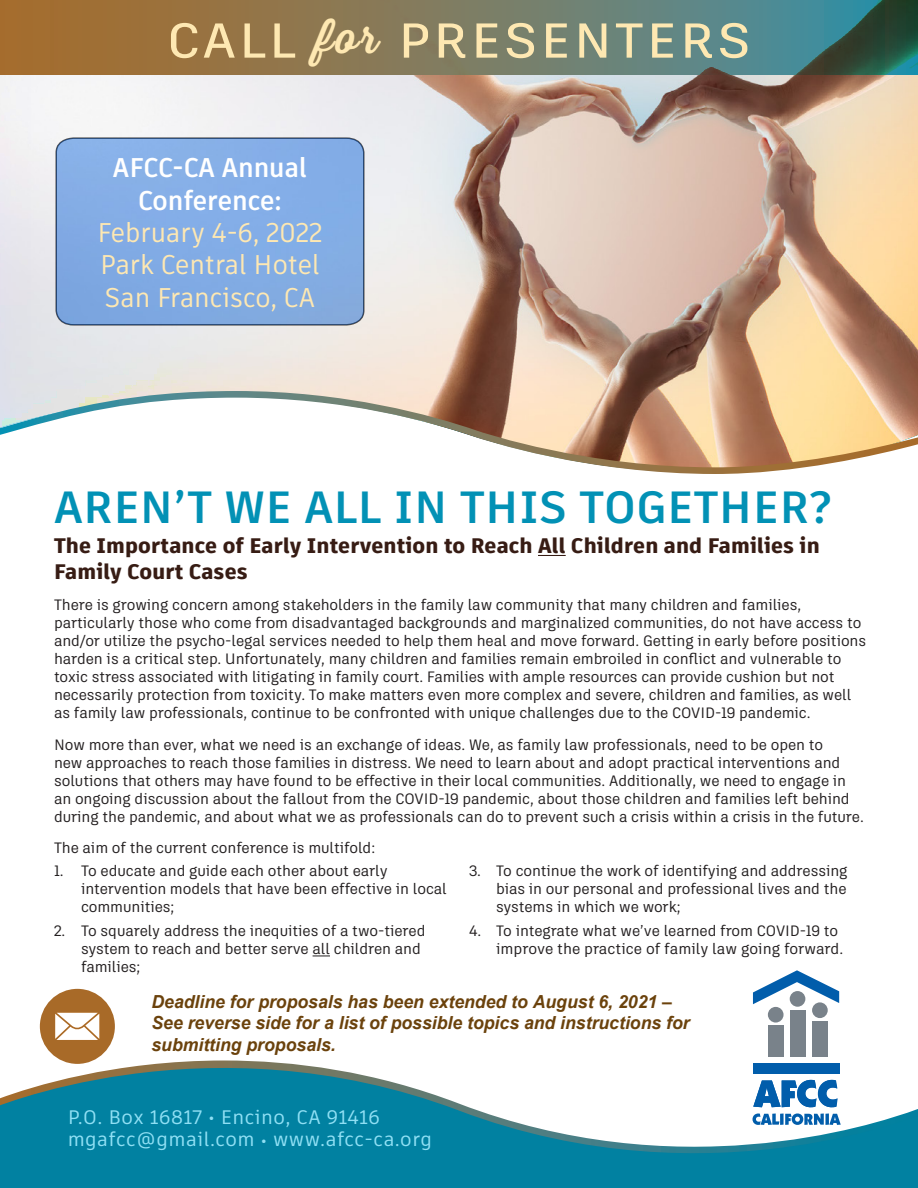
<style>
.page{position:relative;width:918px;height:1188px;background:#fff}
.page>*{position:absolute;margin:0;border:0;box-sizing:border-box;transform-origin:0 0}
.t1{font:500 48.75px "Artifakt Legend";letter-spacing:.05em;color:#fee8b2;scale:1.08 1}
.t2{font:700 45px "Artifakt Element";letter-spacing:.01em;color:#0291b5}
.t3{font:27px/32.4px "Artifakt Element";color:#fee8b2;text-align:justify;scale:.95 1}
.t4{font:700 27px/32.4px "Artifakt Element";color:#fff;text-align:center;scale:.95 1}
.t5{font:900 21px/25.2px "Artifakt Element";letter-spacing:.01em;color:#371c14}
.t6{font:19.5px/22.5px "Artifakt Element";letter-spacing:.025em;color:#94f4ff}
.t7{font:italic 700 18px/21.6px "Arial";color:#6b420c}
.t8{font:15px/18px "Artifakt Legend";letter-spacing:-.005em;color:#231f20}
.s1{font-family:"Thirsty Soft";font-size:43.5px}
</style>
<div class="page">
<div style="left:0;top:0;width:918px;height:472px;background:#0d7793;opacity:.74"></div>
<svg style="left:0;top:0;width:918px;height:75px"></svg>
<svg style="left:0;top:391px;width:918px;height:83px"></svg>
<svg style="left:0;top:1015px;width:918px;height:173px"></svg>
<svg style="left:55px;top:137px;width:310px;height:189px"></svg>
<div style="left:753px;top:1063px;width:87px;height:11px;background:#015dab"></div>
<svg style="left:753px;top:970px;width:86px;height:34px"></svg>
<div style="left:790px;top:1011px;width:15px;height:46px;background:#79828a"></div>
<div style="left:768px;top:1025px;width:16px;height:32px;background:#79828a"></div>
<div style="left:812px;top:1021px;width:16px;height:36px;background:#79828a"></div>
<div style="left:790px;top:991px;width:15px;height:16px;background:#79828a;border-radius:50%"></div>
<div style="left:812px;top:1002px;width:16px;height:16px;background:#79828a;border-radius:50%"></div>
<div style="left:768px;top:1007px;width:16px;height:16px;background:#79828a;border-radius:50%"></div>
<svg style="left:753px;top:1113px;width:88px;height:12px"></svg>
<svg style="left:753px;top:1080px;width:85px;height:27px"></svg>
<svg style="left:538px;top:555px;width:28px;height:1px"></svg>
<div style="left:40px;top:989px;width:75px;height:75px;background:#a86a28;border-radius:50%"></div>
<svg style="left:55px;top:1013px;width:44px;height:27px"></svg>
<svg style="left:313px;top:956px;width:17px;height:1px"></svg>
<p class="t1" style="left:167px;top:6px;width:542px">CALL <span class="s1">for</span> PRESENTERS</p>
<p class="t4" style="left:113px;top:152px;width:206px">AFCC-CA Annual<br>Conference:</p>
<p class="t3" style="left:98px;top:216px;width:238px">February 4-6, 2022<br>Park Central Hotel San Francisco, CA</p>
<p class="t2" style="left:54px;top:475px;width:779px">AREN’T WE ALL IN THIS TOGETHER?</p>
<p class="t5" style="left:54px;top:533px;width:767px">The Importance of Early Intervention to Reach All Children and Families in<br>Family Court Cases</p>
<p class="t8" style="left:54px;top:596px;width:814px">There is growing concern among stakeholders in the family law community that many children and families, particularly those who come from disadvantaged backgrounds and marginalized communities, do not have access to and/or utilize the psycho-legal services needed to help them heal and move forward. Getting in early before positions harden is a critical step. Unfortunately, many children and families remain embroiled in conflict and vulnerable to toxic stress associated with litigating in family court. Families with ample resources can provide cushion but not necessarily protection from toxicity. To make matters even more complex and severe, children and families, as well as family law professionals, continue to be confronted with unique challenges due to the COVID-19 pandemic.</p>
<p class="t8" style="left:54px;top:736px;width:811px">Now more than ever, what we need is an exchange of ideas. We, as family law professionals, need to be open to<br>new approaches to reach those families in distress. We need to learn about and adopt practical interventions and solutions that others may have found to be effective in their local communities. Additionally, we need to engage in an ongoing discussion about the fallout from the COVID-19 pandemic, about those children and families left behind during the pandemic, and about what we as professionals can do to prevent such a crisis within a crisis in the future.</p>
<p class="t8" style="left:54px;top:839px;width:323px">The aim of the current conference is multifold:</p>
<p class="t8" style="left:81px;top:861px;width:367px;text-indent:-27px">1. To educate and guide each other about early intervention models that have been effective in local communities;</p>
<p class="t8" style="left:81px;top:922px;width:346px;text-indent:-27px">2. To squarely address the inequities of a two-tiered system to reach and better serve all children and families;</p>
<p class="t8" style="left:496px;top:861px;width:353px;text-align:justify;text-indent:-27px">3. To continue the work of identifying and addressing bias in our personal and professional lives and the systems in which we work;</p>
<p class="t8" style="left:496px;top:922px;width:349px;text-indent:-27px">4. To integrate what we’ve learned from COVID-19 to improve the practice of family law going forward.</p>
<p class="t7" style="left:151px;top:991px;width:540px">Deadline for proposals has been extended to August 6, 2021 –<br>See reverse side for a list of possible topics and instructions for submitting proposals.</p>
<h3 class="t6" style="left:68px;top:1106px;width:366px">P.O. Box 16817 • Encino, CA 91416 mgafcc@gmail.com • www.afcc-ca.org</h3>
</div>
